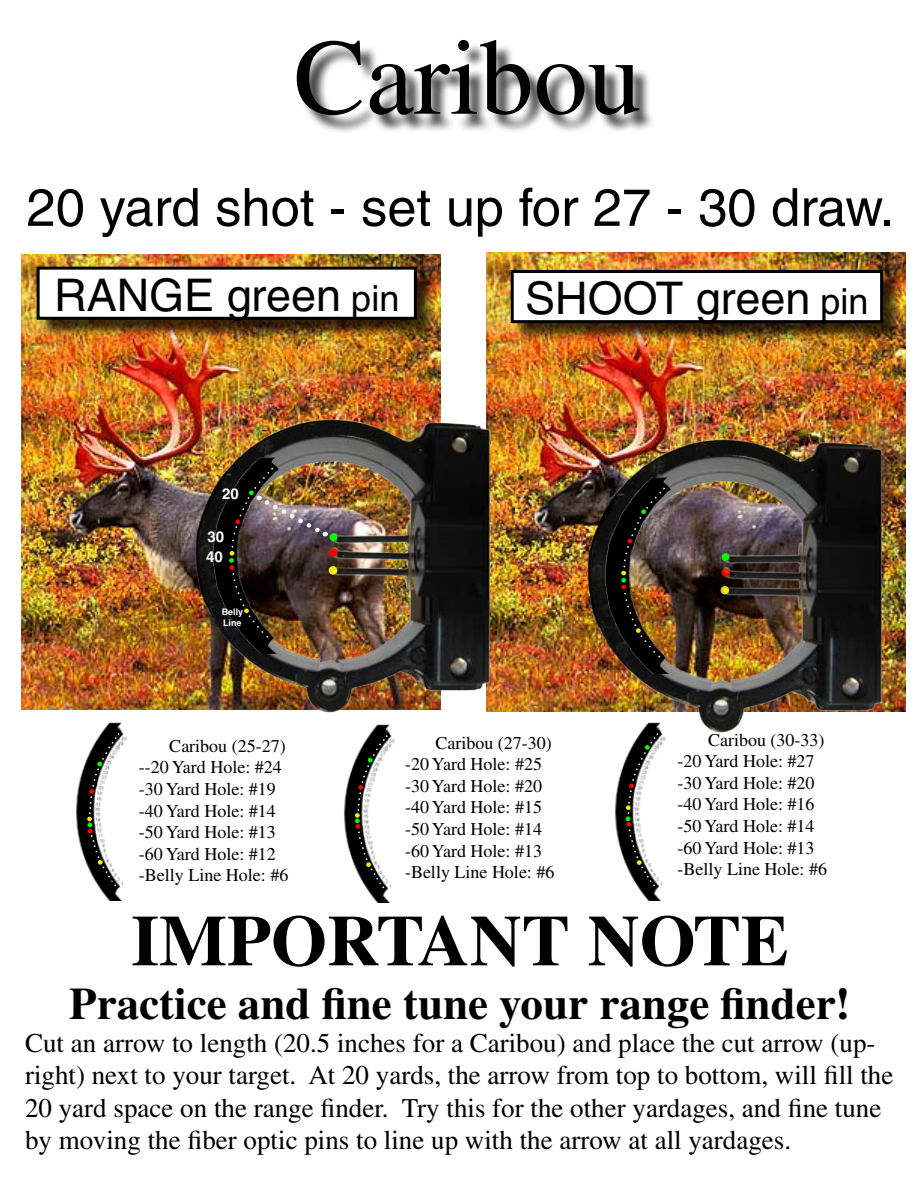
<style>
.page{position:relative;width:918px;height:1188px;background:#fff}
.page>*{position:absolute;margin:0;border:0;box-sizing:border-box;transform-origin:0 0}
.t1{font:108px "Times";color:#000}
.t2{font:700 72px "Times";color:#000}
.t3{font:52.5px "Helvetica";color:#000}
.t4{font:700 45px "Times";color:#000}
.t5{font:45px "Helvetica";color:#000}
.t6{font:27px/32.4px "Times";color:#000}
.t7{font:18px/21.6px "Times";color:#000}
.t8{font:700 15px "Helvetica";color:#fff}
.t9{font:700 9px/10.8px "Helvetica";color:#fff}
.s1{font-size:36px}
</style>
<div class="page">
<img style="left:486px;top:253px;width:419px;height:459px">
<img style="left:21px;top:255px;width:420px;height:455px">
<img style="left:75px;top:722px;width:52px;height:178px">
<svg style="left:87px;top:733px;width:33px;height:153px"></svg>
<img style="left:343px;top:740px;width:52px;height:162px">
<svg style="left:355px;top:740px;width:33px;height:148px"></svg>
<img style="left:614px;top:759px;width:49px;height:141px">
<svg style="left:626px;top:759px;width:32px;height:127px"></svg>
<div style="left:299px;top:42px;width:557px;height:172px;background:#000;opacity:.75"></div>
<div style="left:39px;top:269px;width:421px;height:76px;background:#000;opacity:.75"></div>
<div style="left:38px;top:268px;width:377px;height:50px;background:#fff"></div>
<div style="left:37px;top:267px;width:380px;height:53px;border:3px solid #000"></div>
<div style="left:513px;top:272px;width:405px;height:76px;background:#000;opacity:.75"></div>
<div style="left:512px;top:272px;width:370px;height:50px;background:#fff"></div>
<div style="left:511px;top:270px;width:372px;height:53px;border:3px solid #000"></div>
<img style="left:537px;top:431px;width:361px;height:328px">
<img style="left:597px;top:477px;width:90px;height:197px">
<svg style="left:625px;top:488px;width:40px;height:66px;background:#38322f"></svg>
<img style="left:621px;top:560px;width:39px;height:97px">
<div style="left:722px;top:553px;width:7px;height:8px;background:#0f0;border-radius:50%"></div>
<svg style="left:721px;top:568px;width:9px;height:9px"></svg>
<svg style="left:721px;top:586px;width:8px;height:8px"></svg>
<img style="left:145px;top:411px;width:361px;height:329px">
<img style="left:205px;top:457px;width:90px;height:197px">
<div style="left:330px;top:533px;width:7px;height:8px;background:#0f0;border-radius:50%"></div>
<div style="left:329px;top:548px;width:9px;height:9px;background:#f00;border-radius:50%"></div>
<div style="left:329px;top:566px;width:8px;height:9px;background:#ffed00;border-radius:50%"></div>
<img style="left:229px;top:468px;width:98px;height:170px">
<h1 class="t1" style="left:294px;top:17px;width:349px">Caribou</h1>
<h3 class="t3" style="left:27px;top:177px;width:870px">20 yard shot - set up for 27 - 30 draw.</h3>
<h3 class="t5" style="left:54px;top:269px;width:347px">RANGE green <span class="s1">pin</span></h3>
<h3 class="t5" style="left:525px;top:272px;width:345px">SHOOT green <span class="s1">pin</span></h3>
<p class="t8" style="left:222px;top:484px;width:18px">20</p>
<p class="t8" style="left:208px;top:528px;width:18px">30</p>
<p class="t8" style="left:206px;top:548px;width:18px">40</p>
<p class="t9" style="left:222px;top:606px;width:23px">Belly<br>Line</p>
<p class="t7" style="left:139px;top:735px;width:151px;text-indent:30px">Caribou (25-27) --20 Yard Hole: #24 -30 Yard Hole: #19 -40 Yard Hole: #14 -50 Yard Hole: #13 -60 Yard Hole: #12 -Belly Line Hole: #6</p>
<p class="t7" style="left:405px;top:732px;width:151px;text-indent:30px">Caribou (27-30) -20 Yard Hole: #25 -30 Yard Hole: #20 -40 Yard Hole: #15 -50 Yard Hole: #14 -60 Yard Hole: #13 -Belly Line Hole: #6</p>
<p class="t7" style="left:678px;top:729px;width:151px;text-indent:30px">Caribou (30-33) -20 Yard Hole: #27 -30 Yard Hole: #20 -40 Yard Hole: #16 -50 Yard Hole: #14 -60 Yard Hole: #13 -Belly Line Hole: #6</p>
<h2 class="t2" style="left:131px;top:898px;width:659px">IMPORTANT NOTE</h2>
<h3 class="t4" style="left:69px;top:977px;width:783px">Practice and fine tune your range finder!</h3>
<p class="t6" style="left:25px;top:1026px;width:870px">Cut an arrow to length (20.5 inches for a Caribou) and place the cut arrow (up&shy;right) next to your target. At 20 yards, the arrow from top to bottom, will fill the 20 yard space on the range finder. Try this for the other yardages, and fine tune by moving the fiber optic pins to line up with the arrow at all yardages.</p>
</div>
